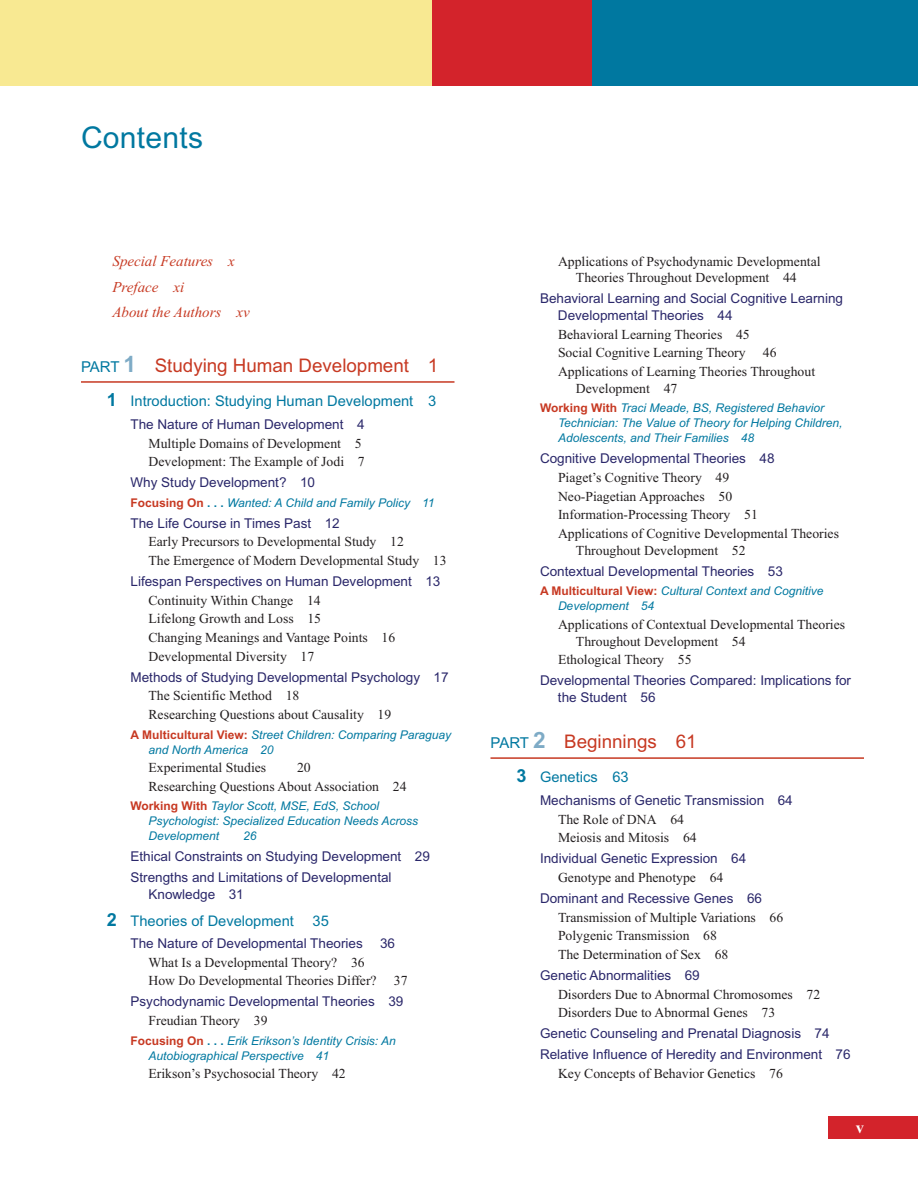
<style>
.page{position:relative;width:918px;height:1188px;background:#fff}
.page>*{position:absolute;margin:0;border:0;box-sizing:border-box;transform-origin:0 0}
.t1{font:30px "Arial MT Std";letter-spacing:.01em;color:#0078a0}
.t2{font:18.75px "Arial MT Std";color:#c73922}
.t3{font:700 16.5px "Times New Roman";color:#fff}
.t4{font:italic 15px/25.5px "Times New Roman";color:#c73922}
.t5{font:14.7px "Arial MT Std";color:#0078a0}
.t6{font:13.65px/18.8px "Times New Roman";color:#231f20}
.t7{font:13.5px/16.5px "Arial MT Std";color:#2a276a}
.t8{font:italic 12px/15px "Arial MT Std";color:#0078a0}
.s1{font-size:15px;color:#0078a0}
.s2{font-weight:700;font-size:22.5px;color:#7eabc6}
.s3{font-weight:700;font-size:18px}
.s4{font-weight:700;font-style:normal;color:#c73922}
.s5{font-weight:700;font-style:normal}
</style>
<div class="page">
<div style="left:828px;top:1116px;width:90px;height:23px;background:#d3232b"></div>
<div style="left:0;top:0;width:918px;height:86px;background:#f8e992"></div>
<div style="left:432px;top:0;width:486px;height:86px;background:#d3232b"></div>
<div style="left:592px;top:0;width:326px;height:86px;background:#0078a0"></div>
<hr style="left:490px;top:757px;width:374px;height:2px;background:#c73922">
<hr style="left:81px;top:381px;width:373px;height:2px;background:#c73922">
<h1 class="t1" style="left:81px;top:121px;width:124px">Contents</h1>
<p class="t4" style="left:112px;top:249px;width:139px">Special Features x<br>Preface xi<br>About the Authors xv</p>
<h2 class="t2" style="left:81px;top:355px;width:359px"><span class="s1">PART</span> <span class="s2">1</span> Studying Human Development 1</h2>
<p class="t5" style="left:107px;top:393px;width:331px"><span class="s3">1</span> Introduction: Studying Human Development 3</p>
<p class="t7" style="left:130px;top:416px;width:236px">The Nature of Human Development 4</p>
<p class="t6" style="left:148px;top:433px;width:218px">Multiple Domains of Development 5<br>Development: The Example of Jodi 7</p>
<p class="t7" style="left:130px;top:474px;width:186px">Why Study Development? 10</p>
<p class="t8" style="left:130px;top:495px;width:306px"><span class="s4">Focusing On</span> <span class="s5">. . .</span> Wanted: A Child and Family Policy 11</p>
<p class="t7" style="left:130px;top:515px;width:211px">The Life Course in Times Past 12</p>
<p class="t6" style="left:148px;top:532px;width:300px">Early Precursors to Developmental Study 12<br>The Emergence of Modern Developmental Study 13</p>
<p class="t7" style="left:130px;top:573px;width:311px">Lifespan Perspectives on Human Development 13</p>
<p class="t6" style="left:148px;top:591px;width:248px">Continuity Within Change 14<br>Lifelong Growth and Loss 15<br>Changing Meanings and Vantage Points 16<br>Developmental Diversity 17</p>
<p class="t7" style="left:130px;top:669px;width:320px">Methods of Studying Developmental Psychology 17</p>
<p class="t6" style="left:148px;top:686px;width:244px">The Scientific Method 18<br>Researching Questions about Causality 19</p>
<p class="t8" style="left:148px;top:727px;width:304px;text-indent:-18px"><span class="s4">A Multicultural View:</span> Street Children: Comparing Paraguay and North America 20</p>
<p class="t6" style="left:148px;top:758px;width:119px">Experimental Studies</p>
<p class="t6" style="left:148px;top:758px;width:260px;text-indent:149px">20<br>Researching Questions About Association 24</p>
<p class="t8" style="left:148px;top:799px;width:271px;text-indent:-18px"><span class="s4">Working With</span> Taylor Scott, MSE, EdS, School<br>Psychologist: Specialized Education Needs Across<br>Development</p>
<p class="t8" style="left:243px;top:829px;width:15px">26</p>
<p class="t7" style="left:130px;top:846px;width:301px;line-height:21px">Ethical Constraints on Studying Development 29<br>Strengths and Limitations of Developmental</p>
<p class="t7" style="left:148px;top:886px;width:97px">Knowledge 31</p>
<p class="t5" style="left:107px;top:912px;width:188px"><span class="s3">2</span> Theories of Development</p>
<p class="t5" style="left:313px;top:912px;width:18px">35</p>
<p class="t7" style="left:130px;top:935px;width:234px">The Nature of Developmental Theories</p>
<p class="t7" style="left:380px;top:935px;width:17px">36</p>
<p class="t6" style="left:148px;top:953px;width:230px">What Is a Developmental Theory? 36<br>How Do Developmental Theories Differ?</p>
<p class="t6" style="left:394px;top:971px;width:15px">37</p>
<p class="t7" style="left:130px;top:993px;width:274px">Psychodynamic Developmental Theories 39</p>
<p class="t6" style="left:148px;top:1011px;width:121px">Freudian Theory 39</p>
<p class="t8" style="left:148px;top:1033px;width:249px;text-indent:-18px"><span class="s4">Focusing On</span> <span class="s5">. . .</span> Erik Erikson’s Identity Crisis: An<br>Autobiographical Perspective 41</p>
<p class="t6" style="left:148px;top:1064px;width:199px">Erikson’s Psychosocial Theory 42</p>
<p class="t6" style="left:558px;top:252px;width:264px;line-height:16.8px;text-align:center">Applications of Psychodynamic Developmental<br>Theories Throughout Development 44</p>
<p class="t7" style="left:558px;top:290px;width:287px;text-indent:-18px">Behavioral Learning and Social Cognitive Learning<br>Developmental Theories 44</p>
<p class="t6" style="left:558px;top:324px;width:259px">Behavioral Learning Theories 45<br>Social Cognitive Learning Theory 46<br>Applications of Learning Theories Throughout</p>
<p class="t6" style="left:576px;top:379px;width:103px">Development 47</p>
<p class="t8" style="left:558px;top:400px;width:286px;text-indent:-18px"><span class="s4">Working With</span> Traci Meade, BS, Registered Behavior<br>Technician: The Value of Theory for Helping Children,<br>Adolescents, and Their Families 48</p>
<p class="t7" style="left:540px;top:450px;width:236px">Cognitive Developmental Theories 48</p>
<p class="t6" style="left:558px;top:468px;width:283px">Piaget’s Cognitive Theory 49<br>Neo-Piagetian Approaches 50<br>Information-Processing Theory 51<br>Applications of Cognitive Developmental Theories</p>
<p class="t6" style="left:576px;top:541px;width:171px">Throughout Development 52</p>
<p class="t7" style="left:540px;top:563px;width:244px">Contextual Developmental Theories 53</p>
<p class="t8" style="left:558px;top:583px;width:267px;text-indent:-18px"><span class="s4">A Multicultural View:</span> Cultural Context and Cognitive<br>Development 54</p>
<p class="t6" style="left:576px;top:616px;width:271px;line-height:16.8px;text-indent:-18px">Applications of Contextual Developmental Theories<br>Throughout Development 54</p>
<p class="t6" style="left:558px;top:650px;width:135px">Ethological Theory 55</p>
<p class="t7" style="left:558px;top:672px;width:295px;text-indent:-18px">Developmental Theories Compared: Implications for the Student 56</p>
<h2 class="t2" style="left:490px;top:731px;width:208px"><span class="s1">PART</span> <span class="s2">2</span> Beginnings 61</h2>
<p class="t5" style="left:516px;top:769px;width:114px"><span class="s3">3</span> Genetics 63</p>
<p class="t7" style="left:540px;top:792px;width:254px">Mechanisms of Genetic Transmission 64</p>
<p class="t6" style="left:558px;top:810px;width:140px">The Role of DNA 64<br>Meiosis and Mitosis 64</p>
<p class="t7" style="left:540px;top:850px;width:208px">Individual Genetic Expression 64</p>
<p class="t6" style="left:558px;top:868px;width:167px">Genotype and Phenotype 64</p>
<p class="t7" style="left:540px;top:890px;width:224px">Dominant and Recessive Genes 66</p>
<p class="t6" style="left:558px;top:908px;width:227px">Transmission of Multiple Variations 66<br>Polygenic Transmission 68<br>The Determination of Sex 68</p>
<p class="t7" style="left:540px;top:967px;width:161px">Genetic Abnormalities 69</p>
<p class="t6" style="left:558px;top:985px;width:264px">Disorders Due to Abnormal Chromosomes 72<br>Disorders Due to Abnormal Genes 73</p>
<p class="t7" style="left:540px;top:1023px;width:312px;line-height:21px">Genetic Counseling and Prenatal Diagnosis 74<br>Relative Influence of Heredity and Environment 76</p>
<p class="t6" style="left:558px;top:1064px;width:226px">Key Concepts of Behavior Genetics 76</p>
<p class="t3" style="left:856px;top:1117px;width:10px">v</p>
</div>
